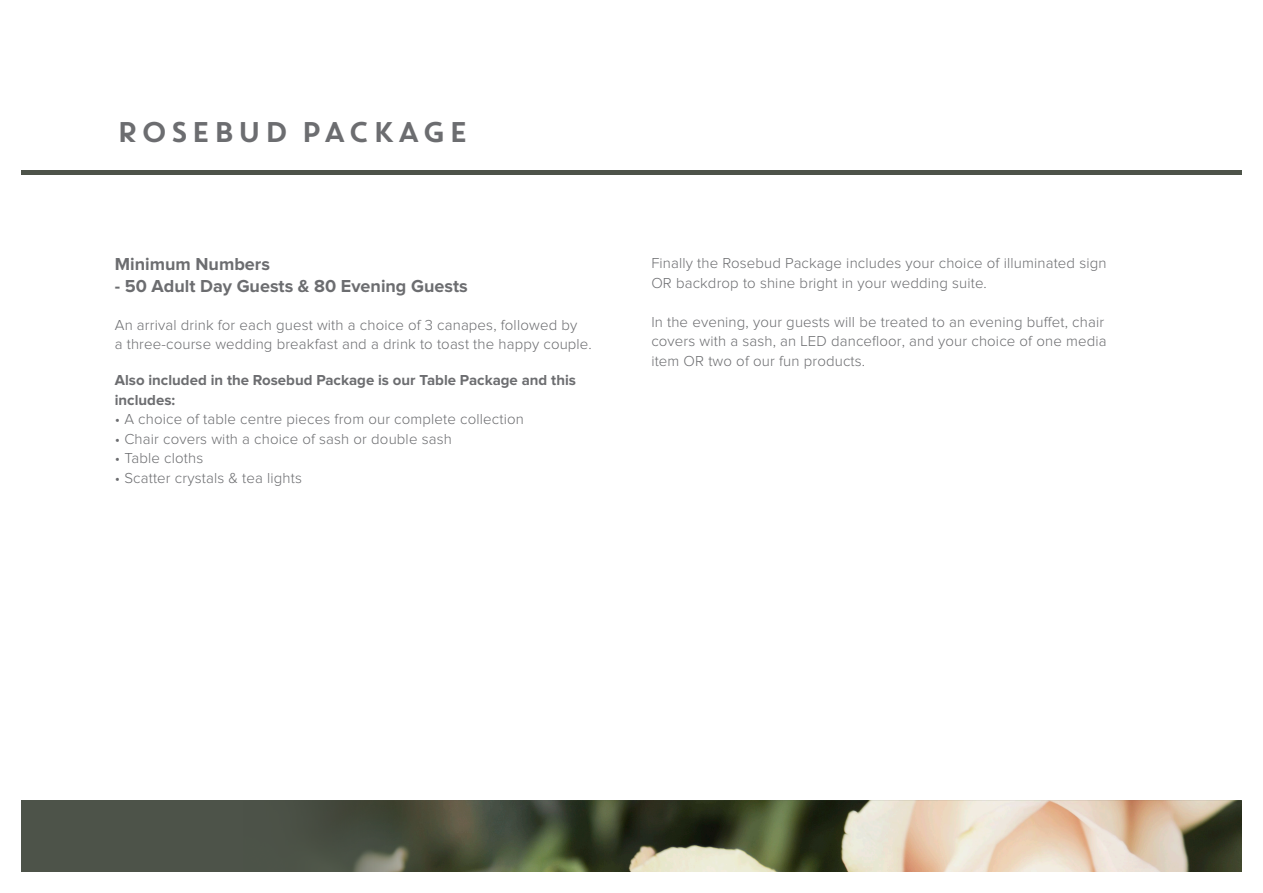
<style>
.page{position:relative;width:1263px;height:893px;background:#fff}
.page>*{position:absolute;margin:0;border:0;box-sizing:border-box;transform-origin:0 0}
.t1{font:28.5px "Core Circus";color:#6c6d70}
.t2{font:700 18px "Proxima Nova";color:#6c6d70}
.t3{font:300 15px/19.5px "Proxima Nova";letter-spacing:.01em;color:#6c6d70}
.t4{font:700 15px/19.5px "Proxima Nova";color:#6c6d70}
</style>
<div class="page">
<div style="left:21px;top:801px;width:1219px;height:71px;background:#4d5349"></div>
<img style="left:319px;top:801px;width:923px;height:71px">
<hr style="left:21px;top:170px;width:1221px;height:4px;background:#4d5349">
<p class="t1" style="left:116px;top:113px;width:355px">ROSEBUD PACKAGE</p>
<p class="t2" style="left:115px;top:256px;width:157px">Minimum Numbers</p>
<p class="t2" style="left:115px;top:278px;width:354px">- 50 Adult Day Guests &amp; 80 Evening Guests</p>
<p class="t3" style="left:115px;top:315px;width:478px">An arrival drink for each guest with a choice of 3 canapes, followed by<br>a three-course wedding breakfast and a drink to toast the happy couple.</p>
<p class="t4" style="left:115px;top:371px;width:463px">Also included in the Rosebud Package is our Table Package and this includes:</p>
<p class="t3" style="left:115px;top:410px;width:410px">• A choice of table centre pieces from our complete collection</p>
<p class="t3" style="left:115px;top:429px;width:338px">• Chair covers with a choice of sash or double sash</p>
<p class="t3" style="left:115px;top:449px;width:90px">• Table cloths</p>
<p class="t3" style="left:115px;top:468px;width:189px">• Scatter crystals &amp; tea lights</p>
<p class="t3" style="left:651px;top:254px;width:457px">Finally the Rosebud Package includes your choice of illuminated sign<br>OR backdrop to shine bright in your wedding suite.</p>
<p class="t3" style="left:651px;top:312px;width:457px">In the evening, your guests will be treated to an evening buffet, chair covers with a sash, an LED dancefloor, and your choice of one media item OR two of our fun products.</p>
</div>
